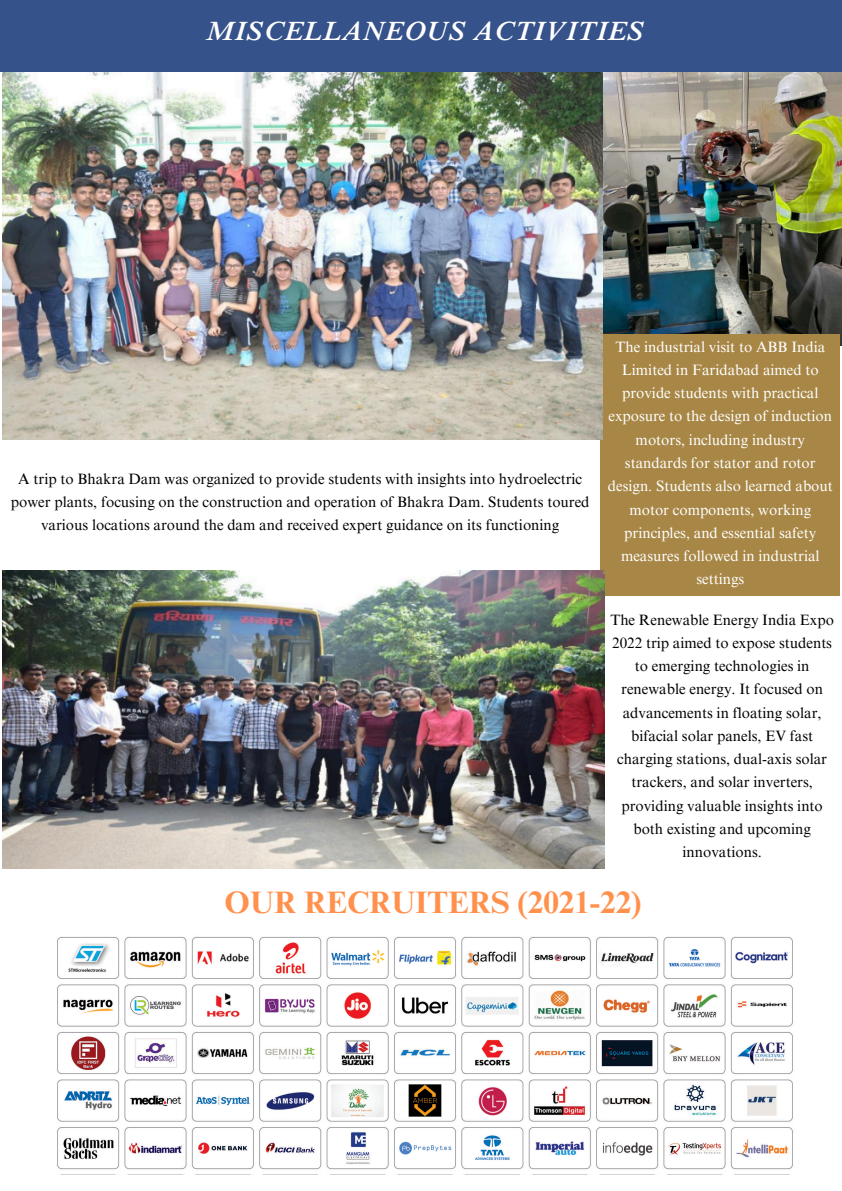
<style>
.page{position:relative;width:842px;height:1191px;background:#fff}
.page>*{position:absolute;margin:0;border:0;box-sizing:border-box;transform-origin:0 0}
.t1{font:700 31px "Times NRMT Pro";color:#ff914d}
.t2{font:italic 600 27px "Times NRMT Pro";color:#fff}
.t3{font:15px/23.2px "Times NRMT Pro";color:#000;text-align:center}
.t4{font:15px/23.2px "Times NRMT Pro";color:#fff;text-align:center}
</style>
<div class="page">
<img style="left:602px;top:71px;width:240px;height:274px">
<div style="left:601px;top:334px;width:239px;height:261px;background:#a88746"></div>
<img style="left:57px;top:936px;width:736px;height:234px">
<img style="left:2px;top:570px;width:602px;height:298px">
<img style="left:2px;top:71px;width:600px;height:369px">
<div style="left:0;top:0;width:842px;height:71px;background:#36528b"></div>
<h1 class="t2" style="left:205px;top:20px;width:440px">MISCELLANEOUS ACTIVITIES</h1>
<p class="t3" style="left:11px;top:469px;width:580px">A trip to Bhakra Dam was organized to provide students with insights into hydroelectric power plants, focusing on the construction and operation of Bhakra Dam. Students toured various locations around the dam and received expert guidance on its functioning</p>
<p class="t4" style="left:608px;top:337px;width:226px">The industrial visit to ABB India<br>Limited in Faridabad aimed to provide students with practical exposure to the design of induction motors, including industry standards for stator and rotor design. Students also learned about motor components, working principles, and essential safety measures followed in industrial settings</p>
<p class="t3" style="left:610px;top:609px;width:225px">The Renewable Energy India Expo<br>2022 trip aimed to expose students to emerging technologies in renewable energy. It focused on advancements in floating solar, bifacial solar panels, EV fast charging stations, dual-axis solar trackers, and solar inverters, providing valuable insights into both existing and upcoming innovations.</p>
<p class="t1" style="left:225px;top:890px;width:418px">OUR RECRUITERS (2021-22)</p>
</div>
